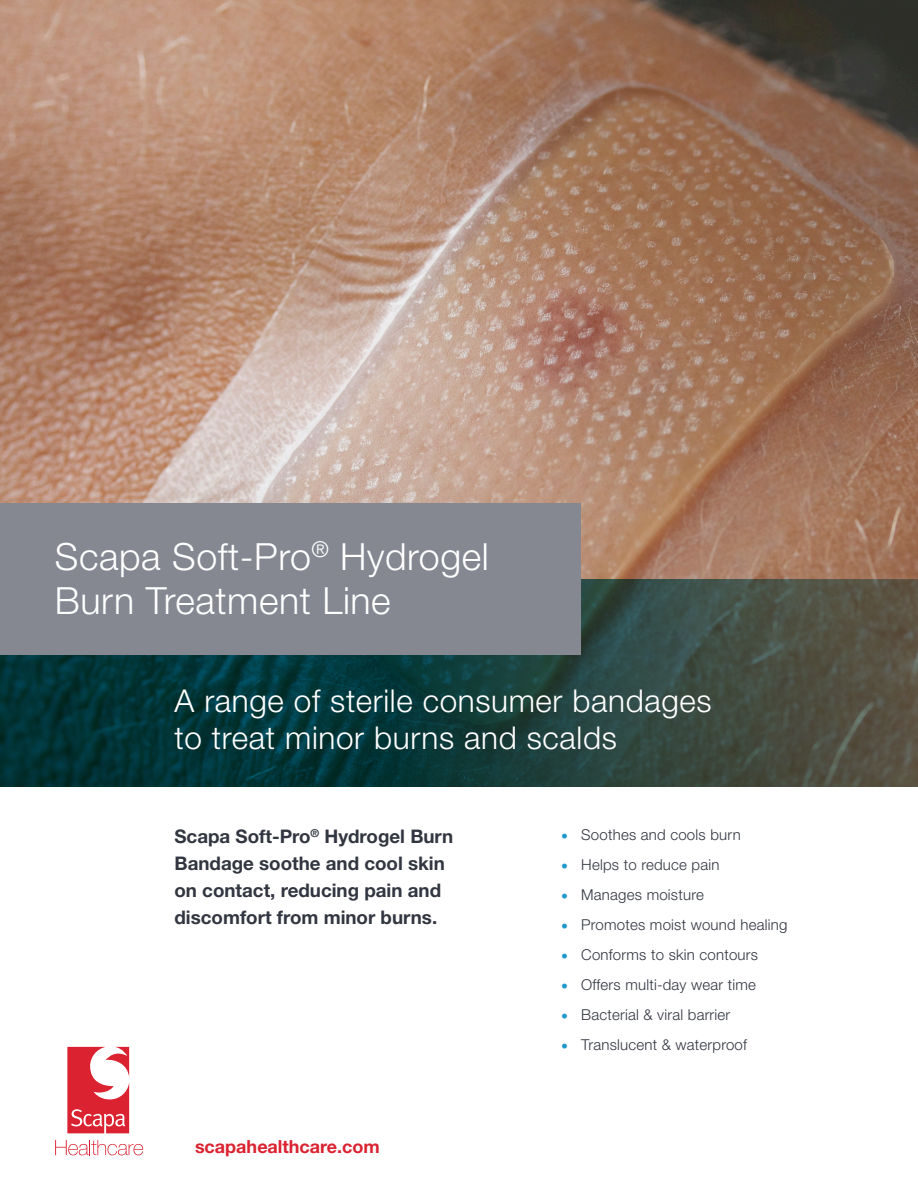
<style>
.page{position:relative;width:918px;height:1188px;background:#fff}
.page>*{position:absolute;margin:0;border:0;box-sizing:border-box;transform-origin:0 0}
.cover_-_title{font:300 37.5px/44.2px "Helvetica Neue LT Std";letter-spacing:.015em;color:#fff}
.cover_-_subtitle{font:300 31.5px/37.5px "Helvetica Neue LT Std";letter-spacing:.02em;color:#fff}
.cover_-_intro_text{font:700 18.75px/27px "Helvetica Neue LT Std";color:#323640}
.Footer_-_online_-_co{font:700 18px "Helvetica Neue LT Std";color:#db2230}
.t1{font:300 15px "Helvetica Neue LT Std";letter-spacing:.015em;color:#323640}
.s1{font-size:13.8px;color:#2198cc}
</style>
<div class="page">
<img style="left:0;top:0;width:918px;height:579px">
<svg style="left:0;top:579px;width:918px;height:207px;background:#23423d"></svg>
<svg style="left:67px;top:1047px;width:62px;height:86px"></svg>
<svg style="left:55px;top:1140px;width:88px;height:15px"></svg>
<div style="left:0;top:503px;width:581px;height:152px;background:#858891"></div>
<p class="cover_-_title" style="left:55px;top:533px;width:435px">Scapa Soft-Pro<sup>®</sup> Hydrogel<br>Burn Treatment Line</p>
<p class="cover_-_subtitle" style="left:174px;top:681px;width:539px">A range of sterile consumer bandages to treat minor burns and scalds</p>
<p class="cover_-_intro_text" style="left:174px;top:822px;width:280px">Scapa Soft-Pro<sup>®</sup> Hydrogel Burn<br>Bandage soothe and cool skin on contact, reducing pain and discomfort from minor burns.</p>
<p class="t1" style="left:561px;top:826px;width:181px"><span class="s1">•</span> Soothes and cools burn</p>
<p class="t1" style="left:561px;top:856px;width:160px"><span class="s1">•</span> Helps to reduce pain</p>
<p class="t1" style="left:561px;top:886px;width:144px"><span class="s1">•</span> Manages moisture</p>
<p class="t1" style="left:561px;top:916px;width:228px"><span class="s1">•</span> Promotes moist wound healing</p>
<p class="t1" style="left:561px;top:946px;width:199px"><span class="s1">•</span> Conforms to skin contours</p>
<p class="t1" style="left:561px;top:976px;width:197px"><span class="s1">•</span> Offers multi-day wear time</p>
<p class="t1" style="left:561px;top:1006px;width:171px"><span class="s1">•</span> Bacterial &amp; viral barrier</p>
<p class="t1" style="left:561px;top:1036px;width:188px"><span class="s1">•</span> Translucent &amp; waterproof</p>
<p class="Footer_-_online_-_co" style="left:195px;top:1136px;width:186px">scapahealthcare.com</p>
</div>
